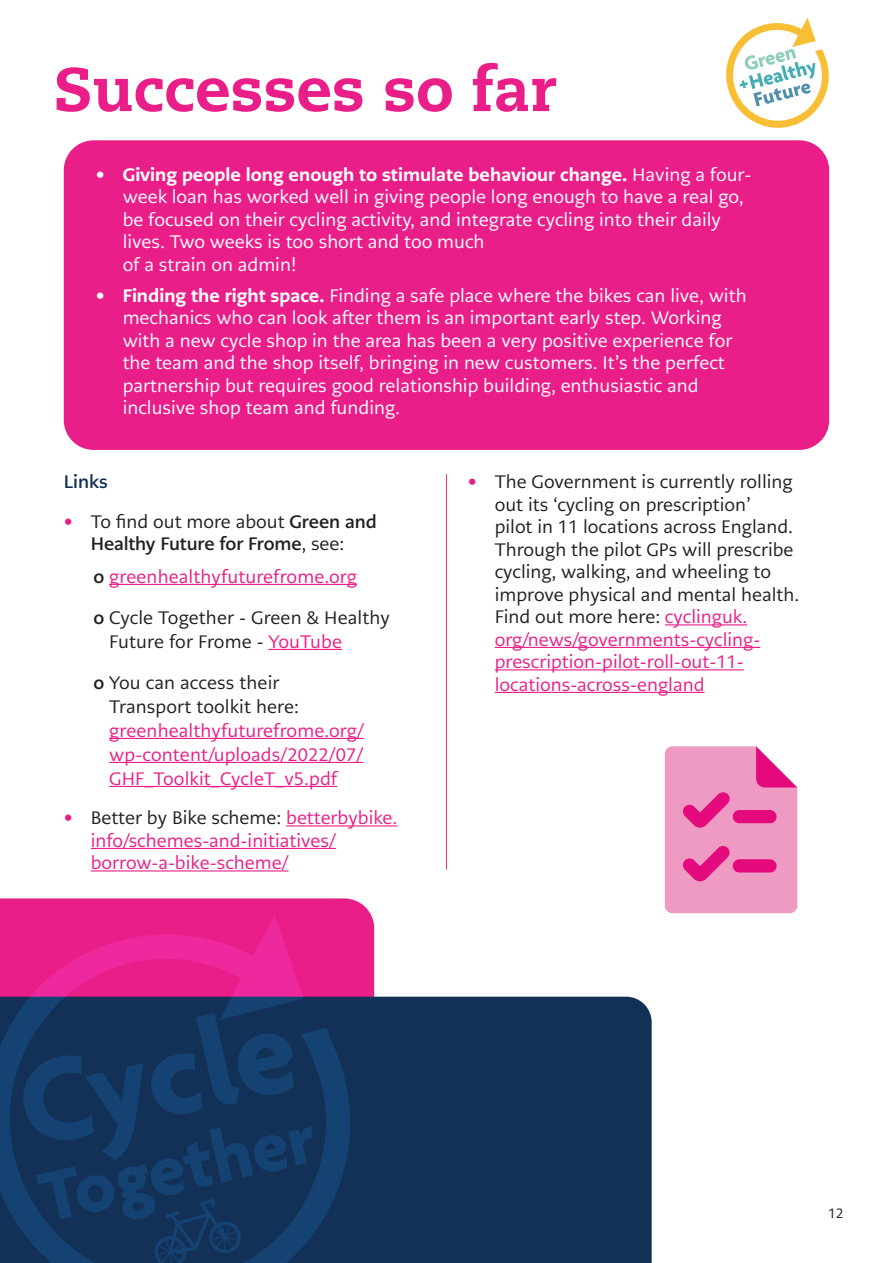
<style>
.page{position:relative;width:893px;height:1263px;background:#fff}
.page>*{position:absolute;margin:0;border:0;box-sizing:border-box;transform-origin:0 0}
.t1{font:800 61.5px "Caecilia LT Pro 85";color:#ea1e89}
.t2{font:18px/22.5px "PMN Caecilia Sans Text";color:#fff}
.t3{font:18px/22.5px "PMN Caecilia Sans Text";color:#231f20}
.t4{font:18px/24px "PMN Caecilia Sans Text";color:#ea1e89;text-align:justify}
.t5{font:700 18px/22.5px "PMN Caecilia Sans Text";letter-spacing:-.01em;color:#231f20;text-align:center}
.t6{font:700 18px "PMN Caecilia Sans Text";letter-spacing:.005em;color:#133156}
.t7{font:13.5px "PMN Caecilia Sans Text";color:#231f20}
.s1{font-weight:700}
.s2{font-weight:800}
.s3{color:#ea1e89}
.s4{font-weight:400}
.s5{font-weight:700;color:#231f20}
.s6{color:#231f20}
.s7{font-weight:700;color:#ea1e89}
</style>
<div class="page">
<div style="left:64px;top:140px;width:765px;height:310px;background:#ea1e89;border-radius:30px"></div>
<hr style="left:109px;top:584px;width:248px;height:1px;background:#ea1e89">
<hr style="left:269px;top:649px;width:73px;height:1px;background:#ea1e89">
<hr style="left:109px;top:738px;width:255px;height:1px;background:#ea1e89">
<hr style="left:109px;top:762px;width:254px;height:1px;background:#ea1e89">
<hr style="left:109px;top:786px;width:228px;height:1px;background:#ea1e89">
<hr style="left:286px;top:825px;width:111px;height:1px;background:#ea1e89">
<hr style="left:91px;top:848px;width:245px;height:1px;background:#ea1e89">
<hr style="left:91px;top:870px;width:198px;height:1px;background:#ea1e89">
<svg style="left:665px;top:746px;width:132px;height:167px;background:#ed8ebc"></svg>
<div style="left:733px;top:810px;width:44px;height:13px;background:#e4097d;border-radius:7px"></div>
<div style="left:733px;top:859px;width:44px;height:13px;background:#e4097d;border-radius:7px"></div>
<hr style="left:446px;top:474px;width:1px;height:396px;background:#ea1e89">
<svg style="left:0;top:898px;width:374px;height:99px;background:#ea278d"></svg>
<div style="left:352px;top:997px;width:300px;height:266px;background:#133156"></div>
<svg style="left:0;top:915px;width:352px;height:348px;background:#912a7c"></svg>
<svg style="left:18px;top:1013px;width:294px;height:250px;background:#13365f"></svg>
<svg style="left:65px;top:968px;width:12px;height:21px"></svg>
<svg style="left:726px;top:18px;width:103px;height:110px"></svg>
<hr style="left:665px;top:624px;width:82px;height:1px;background:#ea1e89">
<hr style="left:495px;top:647px;width:265px;height:1px;background:#ea1e89">
<hr style="left:495px;top:669px;width:249px;height:1px;background:#ea1e89">
<hr style="left:495px;top:692px;width:210px;height:1px;background:#ea1e89">
<h1 class="t1" style="left:54px;top:47px;width:504px">Successes so far</h1>
<p class="t2" style="left:123px;top:163px;width:630px;text-indent:-27px"><span class="s1">•</span> <span class="s2">Giving people long enough to stimulate behaviour change.</span> Having a four&shy;week loan has worked well in giving people long enough to have a real go, be focused on their cycling activity, and integrate cycling into their daily lives. Two weeks is too short and too much<br>of a strain on admin!</p>
<p class="t2" style="left:123px;top:284px;width:625px;text-indent:-27px"><span class="s1">•</span> <span class="s2">Finding the right space.</span> Finding a safe place where the bikes can live, with mechanics who can look after them is an important early step. Working with a new cycle shop in the area has been a very positive experience for the team and the shop itself, bringing in new customers. It’s the perfect partnership but requires good relationship building, enthusiastic and inclusive shop team and funding.</p>
<p class="t6" style="left:64px;top:470px;width:46px">Links</p>
<p class="t5" style="left:64px;top:510px;width:314px"><span class="s3">•</span> <span class="s4">To find out more about</span> Green and<br>Healthy Future for Frome<span class="s4">, see:</span></p>
<p class="t4" style="left:94px;top:564px;width:265px"><span class="s5">o</span> greenhealthyfuturefrome.org</p>
<p class="t3" style="left:109px;top:605px;width:282px;line-height:24px;text-indent:-16px"><span class="s1">o</span> Cycle Together - Green &amp; Healthy<br>Future for Frome - <span class="s3">YouTube</span></p>
<p class="t3" style="left:109px;top:670px;width:191px;line-height:24px;text-indent:-16px"><span class="s1">o</span> You can access their<br>Transport toolkit here:</p>
<p class="t4" style="left:109px;top:718px;width:256px">greenhealthyfuturefrome.org/ wp-content/uploads/2022/07/ GHF_Toolkit_CycleT_v5.pdf</p>
<p class="t4" style="left:91px;top:806px;width:308px;line-height:22.5px;text-align:left;text-indent:-27px"><span class="s1">•</span> <span class="s6">Better by Bike scheme:</span> betterbybike. info/schemes-and-initiatives/ borrow-a-bike-scheme/</p>
<p class="t3" style="left:495px;top:470px;width:306px;text-indent:-27px"><span class="s7">•</span> The Government is currently rolling out its ‘cycling on prescription’<br>pilot in 11 locations across England.<br>Through the pilot GPs will prescribe cycling, walking, and wheeling to improve physical and mental health.<br>Find out more here: <span class="s3">cyclinguk. org/news/governments-cycling&shy;prescription-pilot-roll-out-11- locations-across-england</span></p>
<p class="t7" style="left:828px;top:1205px;width:17px">12</p>
</div>
